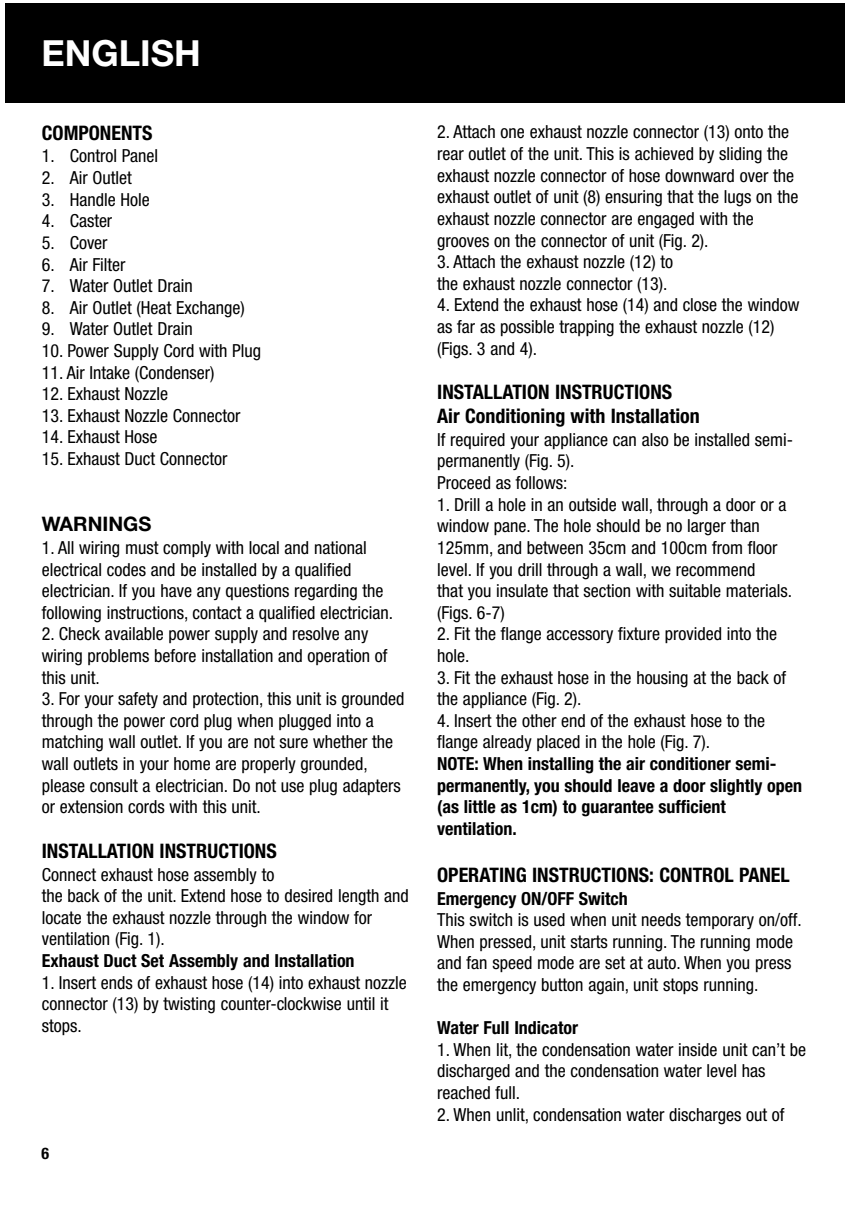
<style>
.page{position:relative;width:850px;height:1205px;background:#fff}
.page>*{position:absolute;margin:0;border:0;box-sizing:border-box;transform-origin:0 0}
.t1{font:700 36px "Helvetica Neue";color:#fff}
.t2{font:700 condensed 20px/24px "Helvetica Neue";color:#000}
.t3{font:700 20px "Helvetica Neue CE";color:#000}
.t4{font:condensed 18px/21.6px "Helvetica Neue";color:#000}
.t5{font:700 condensed 18px/21.6px "Helvetica Neue";color:#000}
.t6{font:700 condensed 16px "Helvetica Neue";color:#000}
</style>
<div class="page">
<div style="left:5px;top:3px;width:840px;height:100px;background:#000"></div>
<h1 class="t1" style="left:41px;top:40px;width:161px">ENGLISH</h1>
<p class="t2" style="left:42px;top:122px;width:112px">COMPONENTS</p>
<p class="t4" style="left:42px;top:147px;width:118px">1. Control Panel</p>
<p class="t4" style="left:42px;top:168px;width:91px">2. Air Outlet</p>
<p class="t4" style="left:42px;top:190px;width:109px">3. Handle Hole</p>
<p class="t4" style="left:42px;top:211px;width:72px">4. Caster</p>
<p class="t4" style="left:42px;top:233px;width:67px">5. Cover</p>
<p class="t4" style="left:42px;top:255px;width:85px">6. Air Filter</p>
<p class="t4" style="left:42px;top:276px;width:152px">7. Water Outlet Drain</p>
<p class="t4" style="left:42px;top:298px;width:204px">8. Air Outlet (Heat Exchange)</p>
<p class="t4" style="left:42px;top:319px;width:152px">9. Water Outlet Drain</p>
<p class="t4" style="left:42px;top:341px;width:221px">10. Power Supply Cord with Plug</p>
<p class="t4" style="left:42px;top:363px;width:174px">11. Air Intake (Condenser)</p>
<p class="t4" style="left:42px;top:384px;width:128px">12. Exhaust Nozzle</p>
<p class="t4" style="left:42px;top:406px;width:200px">13. Exhaust Nozzle Connector</p>
<p class="t4" style="left:42px;top:427px;width:117px">14. Exhaust Hose</p>
<p class="t4" style="left:42px;top:449px;width:187px">15. Exhaust Duct Connector</p>
<p class="t3" style="left:42px;top:517px;width:111px">WARNINGS</p>
<p class="t4" style="left:42px;top:538px;width:353px">1. All wiring must comply with local and national electrical codes and be installed by a qualified electrician. If you have any questions regarding the following instructions, contact a qualified electrician.</p>
<p class="t4" style="left:42px;top:624px;width:347px">2. Check available power supply and resolve any wiring problems before installation and operation of this unit.</p>
<p class="t4" style="left:42px;top:689px;width:364px">3. For your safety and protection, this unit is grounded through the power cord plug when plugged into a matching wall outlet. If you are not sure whether the wall outlets in your home are properly grounded, please consult a electrician. Do not use plug adapters or extension cords with this unit.</p>
<p class="t2" style="left:42px;top:840px;width:236px">INSTALLATION INSTRUCTIONS</p>
<p class="t4" style="left:42px;top:864px;width:368px">Connect exhaust hose assembly to<br>the back of the unit. Extend hose to desired length and locate the exhaust nozzle through the window for ventilation (Fig. 1).</p>
<p class="t5" style="left:42px;top:951px;width:314px">Exhaust Duct Set Assembly and Installation</p>
<p class="t4" style="left:42px;top:972px;width:367px">1. Insert ends of exhaust hose (14) into exhaust nozzle connector (13) by twisting counter-clockwise until it stops.</p>
<p class="t6" style="left:41px;top:1147px;width:9px">6</p>
<p class="t4" style="left:437px;top:123px;width:363px">2. Attach one exhaust nozzle connector (13) onto the rear outlet of the unit. This is achieved by sliding the exhaust nozzle connector of hose downward over the exhaust outlet of unit (8) ensuring that the lugs on the exhaust nozzle connector are engaged with the grooves on the connector of unit (Fig. 2).</p>
<p class="t4" style="left:437px;top:252px;width:237px">3. Attach the exhaust nozzle (12) to the exhaust nozzle connector (13).</p>
<p class="t4" style="left:437px;top:295px;width:364px">4. Extend the exhaust hose (14) and close the window as far as possible trapping the exhaust nozzle (12) (Figs. 3 and 4).</p>
<p class="t2" style="left:437px;top:382px;width:264px">INSTALLATION INSTRUCTIONS<br>Air Conditioning with Installation</p>
<p class="t4" style="left:437px;top:430px;width:357px">If required your appliance can also be installed semi&shy;permanently (Fig. 5).<br>Proceed as follows:</p>
<p class="t4" style="left:437px;top:495px;width:356px">1. Drill a hole in an outside wall, through a door or a window pane. The hole should be no larger than 125mm, and between 35cm and 100cm from floor level. If you drill through a wall, we recommend<br>that you insulate that section with suitable materials. (Figs. 6-7)</p>
<p class="t4" style="left:437px;top:624px;width:342px">2. Fit the flange accessory fixture provided into the hole.</p>
<p class="t4" style="left:437px;top:667px;width:350px">3. Fit the exhaust hose in the housing at the back of the appliance (Fig. 2).</p>
<p class="t4" style="left:437px;top:711px;width:329px">4. Insert the other end of the exhaust hose to the flange already placed in the hole (Fig. 7).</p>
<p class="t5" style="left:437px;top:754px;width:366px">NOTE: When installing the air conditioner semi&shy;permanently, you should leave a door slightly open (as little as 1cm) to guarantee sufficient ventilation.</p>
<p class="t2" style="left:437px;top:864px;width:354px">OPERATING INSTRUCTIONS: CONTROL PANEL</p>
<p class="t5" style="left:437px;top:888px;width:192px">Emergency ON/OFF Switch</p>
<p class="t4" style="left:437px;top:910px;width:366px">This switch is used when unit needs temporary on/off.<br>When pressed, unit starts running. The running mode and fan speed mode are set at auto. When you press the emergency button again, unit stops running.</p>
<p class="t5" style="left:437px;top:1018px;width:143px">Water Full Indicator</p>
<p class="t4" style="left:437px;top:1039px;width:370px">1. When lit, the condensation water inside unit can’t be discharged and the condensation water level has reached full.</p>
<p class="t4" style="left:437px;top:1104px;width:349px">2. When unlit, condensation water discharges out of</p>
</div>
